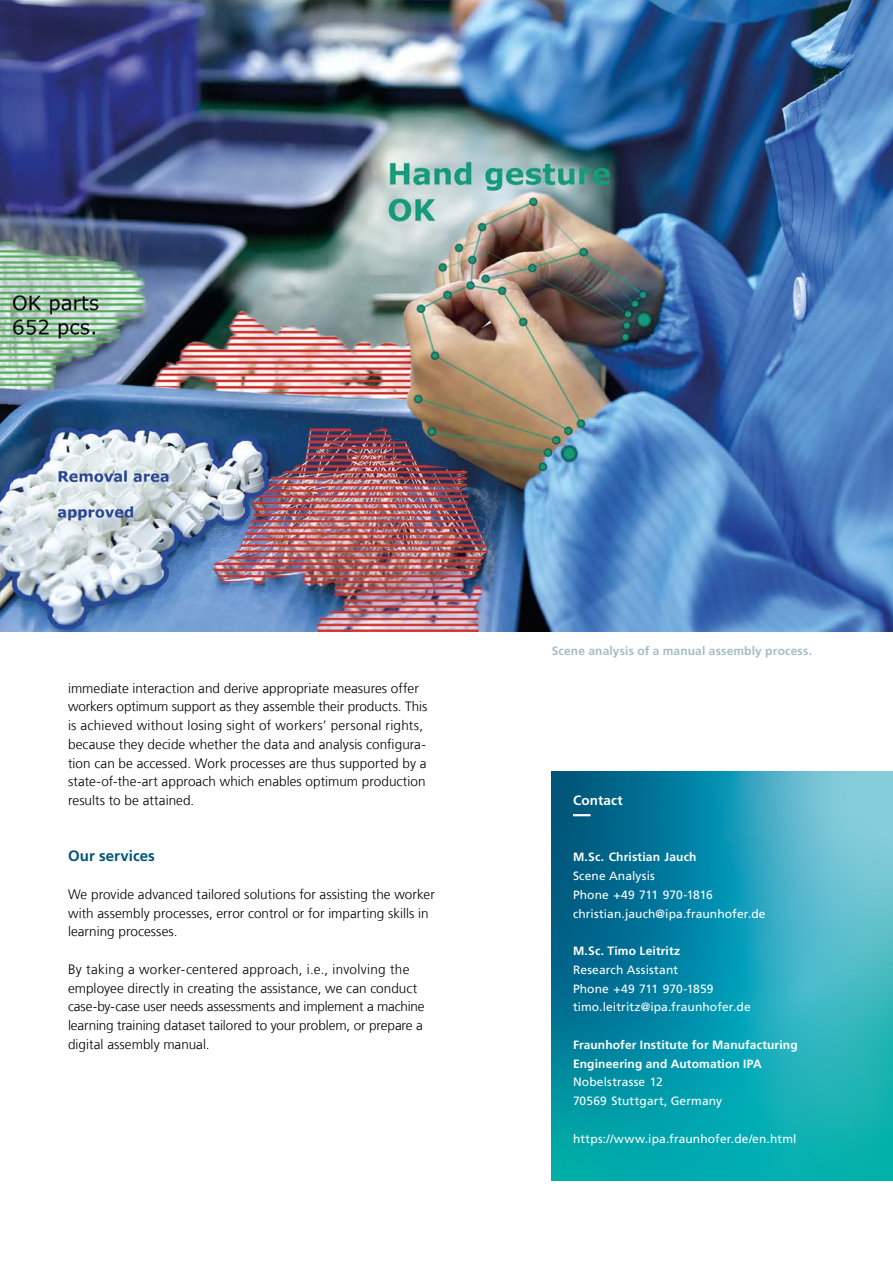
<style>
.page{position:relative;width:893px;height:1263px;background:#fff}
.page>*{position:absolute;margin:0;border:0;box-sizing:border-box;transform-origin:0 0}
.t1{font:700 15px "Frutiger LT Com";letter-spacing:.005em;color:#005478}
.t2{font:300 13.5px/18.8px "Frutiger LT Com";color:#000}
.t3{font:700 13.5px "Frutiger LT Com";letter-spacing:.01em;color:#fff}
.t4{font:12px/18.8px "Frutiger LT Com";letter-spacing:.01em;color:#fff}
.t5{font:700 12px/18.8px "Frutiger LT Com";letter-spacing:.01em;color:#fff}
.t6{font:700 12px "Frutiger LT Com";letter-spacing:.01em;color:#a5bcca}
</style>
<div class="page">
<svg style="left:552px;top:772px;width:341px;height:408px;background:#1a9baf"></svg>
<svg style="left:573px;top:814px;width:252px;height:2px"></svg>
<img style="left:0;top:0;width:893px;height:631px">
<p class="t2" style="left:68px;top:679px;width:361px">immediate interaction and derive appropriate measures offer workers optimum support as they assemble their products. This is achieved without losing sight of workers’ personal rights, because they decide whether the data and analysis configura&shy;tion can be accessed. Work processes are thus supported by a state-of-the-art approach which enables optimum production results to be attained.</p>
<p class="t1" style="left:68px;top:847px;width:88px">Our services</p>
<p class="t2" style="left:68px;top:885px;width:368px">We provide advanced tailored solutions for assisting the worker with assembly processes, error control or for imparting skills in learning processes.</p>
<p class="t2" style="left:68px;top:960px;width:358px">By taking a worker-centered approach, i.e., involving the employee directly in creating the assistance, we can conduct case-by-case user needs assessments and implement a machine learning training dataset tailored to your problem, or prepare a digital assembly manual.</p>
<p class="t6" style="left:552px;top:644px;width:262px">Scene analysis of a manual assembly process.</p>
<p class="t3" style="left:573px;top:792px;width:51px">Contact</p>
<p class="t5" style="left:573px;top:848px;width:125px">M.Sc. Christian Jauch</p>
<p class="t4" style="left:573px;top:867px;width:194px">Scene Analysis<br>Phone +49 711 970-1816 christian.jauch@ipa.fraunhofer.de</p>
<p class="t5" style="left:573px;top:942px;width:109px">M.Sc. Timo Leitritz</p>
<p class="t4" style="left:573px;top:960px;width:179px">Research Assistant<br>Phone +49 711 970-1859 timo.leitritz@ipa.fraunhofer.de</p>
<p class="t5" style="left:573px;top:1035px;width:226px">Fraunhofer Institute for Manufacturing<br>Engineering and Automation IPA</p>
<p class="t4" style="left:573px;top:1073px;width:151px">Nobelstrasse 12<br>70569 Stuttgart, Germany</p>
<p class="t4" style="left:573px;top:1129px;width:225px">https://www.ipa.fraunhofer.de/en.html</p>
</div>
